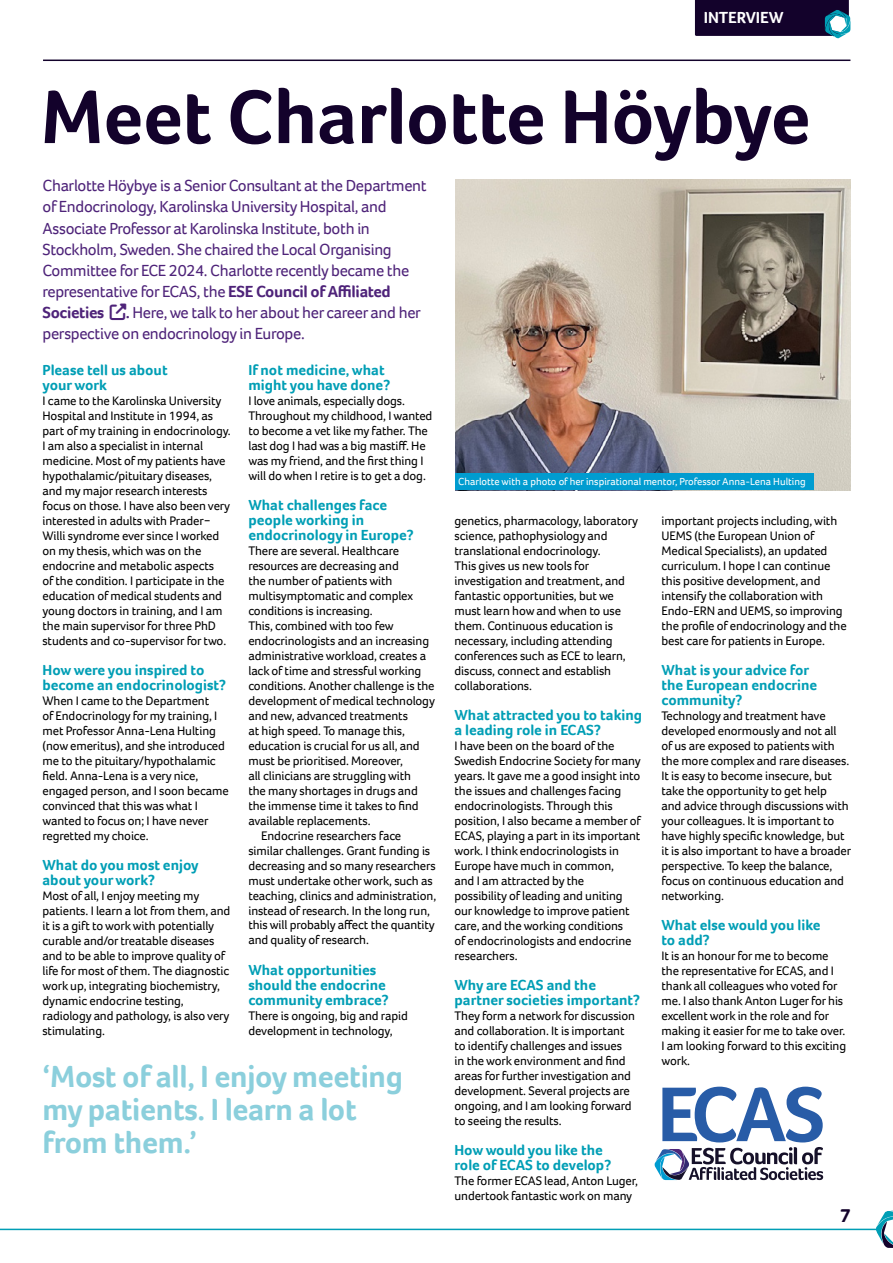
<style>
.page{position:relative;width:893px;height:1263px;background:#fff}
.page>*{position:absolute;margin:0;border:0;box-sizing:border-box;transform-origin:0 0}
.t1{font:700 78px "Foco";letter-spacing:-.005em;color:#13022b}
.t2{font:700 31.5px/33px "Foco";letter-spacing:-.01em;color:#8bcfdc}
.t3{font:700 19.5px "Foco";color:#13022b}
.t4{font:16.5px/21px "Foco";letter-spacing:-.02em;color:#4e2379}
.t5{font:700 16.5px "Foco";letter-spacing:-.005em;color:#fff}
.t6{font:700 15px/15px "Foco";color:#009eb5}
.t7{font:12.75px/15px "Foco";letter-spacing:-.01em;color:#000}
.t8{font:10.5px "Foco";color:#fff}
.s1{font-weight:700}
</style>
<div class="page">
<hr style="left:0;top:1229px;width:877px;height:1px;background:#009eb5">
<svg style="left:875px;top:1211px;width:18px;height:37px"></svg>
<img style="left:455px;top:180px;width:395px;height:310px">
<div style="left:455px;top:474px;width:358px;height:16px;background:#009cd0"></div>
<svg style="left:654px;top:1087px;width:169px;height:93px"></svg>
<hr style="left:43px;top:60px;width:807px;height:1px;background:#13022b">
<svg style="left:695px;top:0;width:155px;height:38px;background:#272246"></svg>
<p class="t5" style="left:704px;top:7px;width:81px">INTERVIEW</p>
<h1 class="t1" style="left:41px;top:65px;width:771px">Meet Charlotte Höybye</h1>
<p class="t4" style="left:43px;top:175px;width:386px">Charlotte Höybye is a Senior Consultant at the Department of Endocrinology, Karolinska University Hospital, and Associate Professor at Karolinska Institute, both in Stockholm, Sweden. She chaired the Local Organising Committee for ECE 2024. Charlotte recently became the representative for ECAS, the <span class="s1">ESE Council of Affiliated Societies</span></p>
<p class="t4" style="left:43px;top:301px;width:380px;text-indent:83px"><span class="s1">.</span> Here, we talk to her about her career and her perspective on endocrinology in Europe.</p>
<p class="t6" style="left:43px;top:362px;width:127px">Please tell us about your work</p>
<p class="t7" style="left:43px;top:393px;width:190px">I came to the Karolinska University Hospital and Institute in 1994, as part of my training in endocrinology.<br>I am also a specialist in internal medicine. Most of my patients have hypothalamic/pituitary diseases, and my major research interests focus on those. I have also been very interested in adults with Prader− Willi syndrome ever since I worked on my thesis, which was on the endocrine and metabolic aspects<br>of the condition. I participate in the education of medical students and young doctors in training, and I am the main supervisor for three PhD students and co-supervisor for two.</p>
<p class="t6" style="left:43px;top:662px;width:185px">How were you inspired to become an endocrinologist?</p>
<p class="t7" style="left:43px;top:693px;width:188px">When I came to the Department<br>of Endocrinology for my training, I met Professor Anna-Lena Hulting (now emeritus), and she introduced me to the pituitary/hypothalamic field. Anna-Lena is a very nice, engaged person, and I soon became convinced that this was what I wanted to focus on; I have never regretted my choice.</p>
<p class="t6" style="left:43px;top:857px;width:158px">What do you most enjoy about your work?</p>
<p class="t7" style="left:43px;top:888px;width:189px">Most of all, I enjoy meeting my patients. I learn a lot from them, and it is a gift to work with potentially curable and/or treatable diseases and to be able to improve quality of life for most of them. The diagnostic work up, integrating biochemistry, dynamic endocrine testing, radiology and pathology, is also very stimulating.</p>
<p class="t6" style="left:248px;top:362px;width:143px">If not medicine, what might you have done?</p>
<p class="t7" style="left:248px;top:393px;width:186px">I love animals, especially dogs.<br>Throughout my childhood, I wanted to become a vet like my father. The last dog I had was a big mastiff. He was my friend, and the first thing I will do when I retire is to get a dog.</p>
<p class="t6" style="left:248px;top:497px;width:167px">What challenges face people working in endocrinology in Europe?</p>
<p class="t7" style="left:248px;top:543px;width:152px">There are several. Healthcare</p>
<p class="t7" style="left:248px;top:558px;width:152px">resources are decreasing and</p>
<p class="t7" style="left:248px;top:573px;width:146px">the number of patients with</p>
<p class="t7" style="left:248px;top:588px;width:166px">multisymptomatic and complex</p>
<p class="t7" style="left:248px;top:603px;width:126px">conditions is increasing.</p>
<p class="t7" style="left:248px;top:618px;width:147px">This, combined with too few</p>
<p class="t7" style="left:248px;top:633px;width:182px">endocrinologists and an increasing</p>
<p class="t7" style="left:248px;top:648px;width:179px">administrative workload, creates a</p>
<p class="t7" style="left:248px;top:663px;width:175px">lack of time and stressful working</p>
<p class="t7" style="left:248px;top:678px;width:188px">conditions. Another challenge is the</p>
<p class="t7" style="left:248px;top:693px;width:188px">development of medical technology</p>
<p class="t7" style="left:248px;top:708px;width:161px">and new, advanced treatments</p>
<p class="t7" style="left:248px;top:723px;width:158px">at high speed. To manage this,</p>
<p class="t7" style="left:248px;top:738px;width:173px">education is crucial for us all, and</p>
<p class="t7" style="left:248px;top:753px;width:156px">must be prioritised. Moreover,</p>
<p class="t7" style="left:248px;top:768px;width:164px">all clinicians are struggling with</p>
<p class="t7" style="left:248px;top:782px;width:171px">the many shortages in drugs and</p>
<p class="t7" style="left:248px;top:797px;width:172px">the immense time it takes to find</p>
<p class="t7" style="left:248px;top:812px;width:124px">available replacements.</p>
<p class="t7" style="left:261px;top:827px;width:142px">Endocrine researchers face</p>
<p class="t7" style="left:248px;top:842px;width:183px">similar challenges. Grant funding is</p>
<p class="t7" style="left:248px;top:857px;width:189px">decreasing and so many researchers</p>
<p class="t7" style="left:248px;top:872px;width:186px">must undertake other work, such as</p>
<p class="t7" style="left:248px;top:887px;width:189px">teaching, clinics and administration,</p>
<p class="t7" style="left:248px;top:902px;width:183px">instead of research. In the long run,</p>
<p class="t7" style="left:248px;top:917px;width:188px">this will probably affect the quantity</p>
<p class="t7" style="left:248px;top:932px;width:122px">and quality of research.</p>
<p class="t6" style="left:248px;top:962px;width:142px">What opportunities should the endocrine community embrace?</p>
<p class="t7" style="left:248px;top:1008px;width:161px">There is ongoing, big and rapid development in technology,</p>
<p class="t8" style="left:458px;top:475px;width:349px">Charlotte with a photo of her inspirational mentor, Professor Anna-Lena Hulting</p>
<p class="t7" style="left:454px;top:513px;width:185px">genetics, pharmacology, laboratory science, pathophysiology and translational endocrinology.<br>This gives us new tools for investigation and treatment, and fantastic opportunities, but we must learn how and when to use them. Continuous education is necessary, including attending conferences such as ECE to learn, discuss, connect and establish collaborations.</p>
<p class="t6" style="left:454px;top:707px;width:189px">What attracted you to taking a leading role in ECAS?</p>
<p class="t7" style="left:454px;top:738px;width:188px">I have been on the board of the<br>Swedish Endocrine Society for many years. It gave me a good insight into the issues and challenges facing endocrinologists. Through this position, I also became a member of<br>ECAS, playing a part in its important work. I think endocrinologists in<br>Europe have much in common,<br>and I am attracted by the<br>possibility of leading and uniting our knowledge to improve patient care, and the working conditions<br>of endocrinologists and endocrine researchers.</p>
<p class="t6" style="left:454px;top:977px;width:187px">Why are ECAS and the partner societies important?</p>
<p class="t7" style="left:454px;top:1008px;width:182px">They form a network for discussion and collaboration. It is important to identify challenges and issues<br>in the work environment and find areas for further investigation and development. Several projects are ongoing, and I am looking forward to seeing the results.</p>
<p class="t6" style="left:454px;top:1142px;width:158px">How would you like the role of ECAS to develop?</p>
<p class="t7" style="left:454px;top:1173px;width:185px">The former ECAS lead, Anton Luger, undertook fantastic work on many</p>
<p class="t7" style="left:661px;top:513px;width:187px">important projects including, with UEMS (the European Union of Medical Specialists), an updated curriculum. I hope I can continue this positive development, and intensify the collaboration with Endo-ERN and UEMS, so improving the profile of endocrinology and the best care for patients in Europe.</p>
<p class="t6" style="left:661px;top:662px;width:157px">What is your advice for the European endocrine community?</p>
<p class="t7" style="left:661px;top:708px;width:191px">Technology and treatment have developed enormously and not all<br>of us are exposed to patients with the more complex and rare diseases.<br>It is easy to become insecure, but take the opportunity to get help<br>and advice through discussions with your colleagues. It is important to have highly specific knowledge, but it is also important to have a broader perspective. To keep the balance, focus on continuous education and networking.</p>
<p class="t6" style="left:661px;top:917px;width:161px">What else would you like to add?</p>
<p class="t7" style="left:661px;top:948px;width:186px">It is an honour for me to become the representative for ECAS, and I thank all colleagues who voted for me. I also thank Anton Luger for his excellent work in the role and for making it easier for me to take over.<br>I am looking forward to this exciting work.</p>
<h2 class="t2" style="left:43px;top:1059px;width:362px">‘Most of all, I enjoy meeting my patients. I learn a lot from them.’</h2>
<h3 class="t3" style="left:840px;top:1203px;width:12px">7</h3>
</div>
